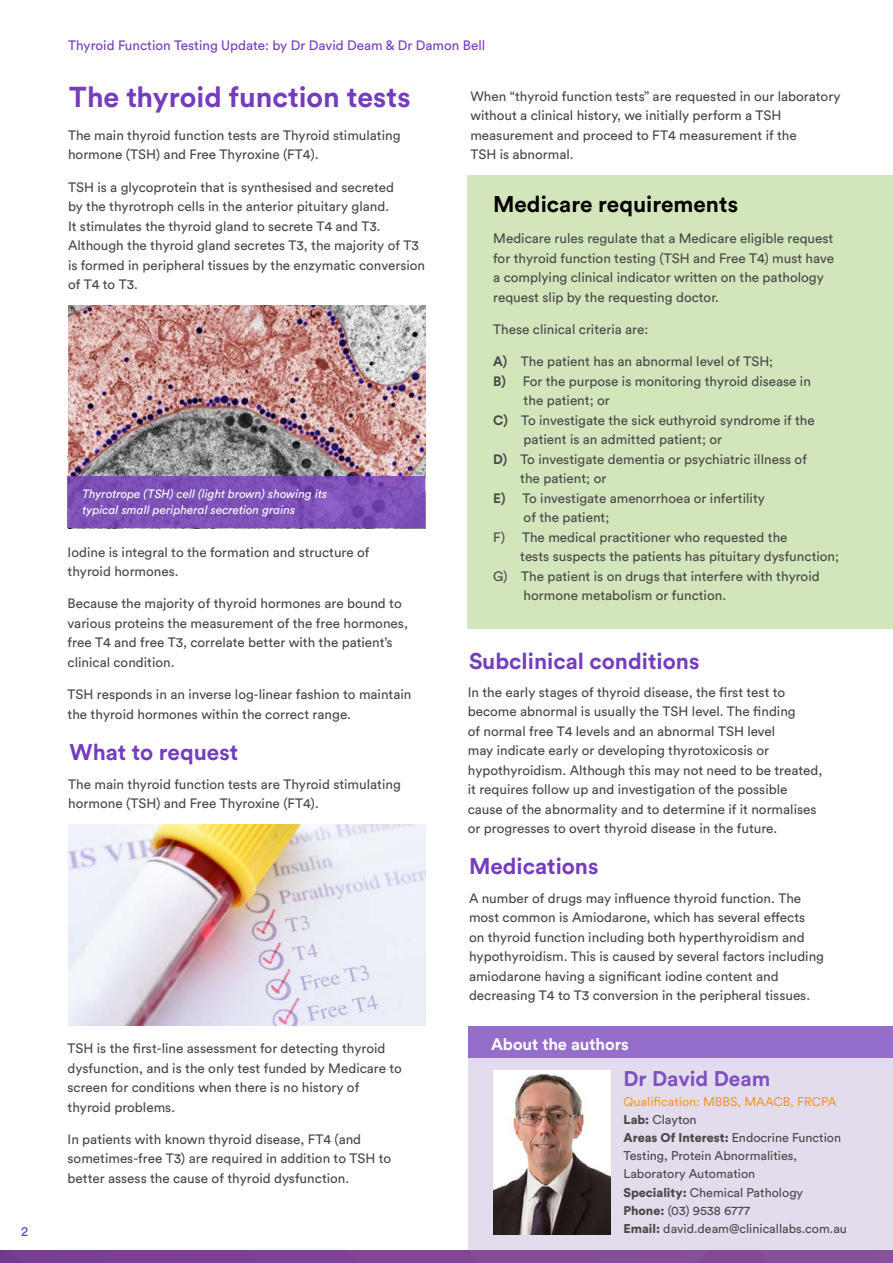
<style>
.page{position:relative;width:893px;height:1263px;background:#fff}
.page>*{position:absolute;margin:0;border:0;box-sizing:border-box;transform-origin:0 0}
.t1{font:700 28.5px "Circular Std";color:#753dbd}
.t2{font:700 22.5px "Circular Std";color:#753dbd}
.t3{font:700 22.5px "Circular Std";color:#000}
.t4{font:700 21px "Circular Std";color:#7d51c0}
.t5{font:700 16.5px "Circular Std";color:#fff}
.t6{font:13.5px/19.5px "Circular Std";color:#494848}
.t7{font:13.5px "Circular Std";color:#753dbd}
.t8{font:12.6px/18.1px "Circular Std";color:#494848}
.t9{font:italic 12px/16.5px "Circular Std";color:#fff}
.s1{font-weight:700}
.s2{color:#f59731}
.s3{font-weight:900}
</style>
<div class="page">
<div style="left:468px;top:1026px;width:425px;height:224px;background:#e2dcec"></div>
<div style="left:468px;top:175px;width:425px;height:454px;background:#d2e5bb"></div>
<img style="left:0;top:1250px;width:893px;height:13px">
<img style="left:68px;top:306px;width:357px;height:171px">
<img style="left:68px;top:825px;width:357px;height:200px">
<img style="left:493px;top:1070px;width:117px;height:165px">
<svg style="left:67px;top:477px;width:358px;height:51px;background:#7d50b6"></svg>
<div style="left:468px;top:1026px;width:425px;height:31px;background:#956dcb"></div>
<p class="t7" style="left:21px;top:1223px;width:9px">2</p>
<p class="t7" style="left:68px;top:37px;width:419px">Thyroid Function Testing Update: by Dr David Deam &amp; Dr Damon Bell</p>
<h1 class="t1" style="left:69px;top:79px;width:343px">The thyroid function tests</h1>
<p class="t6" style="left:68px;top:125px;width:334px">The main thyroid function tests are Thyroid stimulating hormone (TSH) and Free Thyroxine (FT4).</p>
<p class="t6" style="left:68px;top:177px;width:359px">TSH is a glycoprotein that is synthesised and secreted<br>by the thyrotroph cells in the anterior pituitary gland.<br>It stimulates the thyroid gland to secrete T4 and T3.<br>Although the thyroid gland secretes T3, the majority of T3 is formed in peripheral tissues by the enzymatic conversion of T4 to T3.</p>
<p class="t9" style="left:82px;top:485px;width:246px">Thyrotrope (TSH) cell (light brown) showing its typical small peripheral secretion grains</p>
<p class="t6" style="left:68px;top:542px;width:303px">Iodine is integral to the formation and structure of thyroid hormones.</p>
<p class="t6" style="left:68px;top:594px;width:342px">Because the majority of thyroid hormones are bound to various proteins the measurement of the free hormones, free T4 and free T3, correlate better with the patient’s clinical condition.</p>
<p class="t6" style="left:68px;top:684px;width:345px">TSH responds in an inverse log-linear fashion to maintain the thyroid hormones within the correct range.</p>
<h2 class="t2" style="left:70px;top:737px;width:170px">What to request</h2>
<p class="t6" style="left:68px;top:774px;width:334px">The main thyroid function tests are Thyroid stimulating hormone (TSH) and Free Thyroxine (FT4).</p>
<p class="t6" style="left:68px;top:1038px;width:336px">TSH is the first-line assessment for detecting thyroid dysfunction, and is the only test funded by Medicare to screen for conditions when there is no history of thyroid problems.</p>
<p class="t6" style="left:68px;top:1129px;width:325px">In patients with known thyroid disease, FT4 (and sometimes-free T3) are required in addition to TSH to better assess the cause of thyroid dysfunction.</p>
<p class="t6" style="left:470px;top:86px;width:372px">When “thyroid function tests” are requested in our laboratory without a clinical history, we initially perform a TSH measurement and proceed to FT4 measurement if the<br>TSH is abnormal.</p>
<h2 class="t3" style="left:493px;top:190px;width:247px">Medicare requirements</h2>
<p class="t6" style="left:493px;top:229px;width:342px">Medicare rules regulate that a Medicare eligible request for thyroid function testing (TSH and Free T4) must have a complying clinical indicator written on the pathology request slip by the requesting doctor.</p>
<p class="t6" style="left:493px;top:319px;width:157px">These clinical criteria are:</p>
<p class="t6" style="left:493px;top:352px;width:282px"><span class="s1">A)</span> The patient has an abnormal level of TSH;</p>
<p class="t6" style="left:493px;top:371px;width:319px"><span class="s1">B)</span> For the purpose is monitoring thyroid disease in</p>
<p class="t6" style="left:524px;top:391px;width:88px">the patient; or</p>
<p class="t6" style="left:493px;top:410px;width:323px"><span class="s1">C)</span> To investigate the sick euthyroid syndrome if the</p>
<p class="t6" style="left:524px;top:430px;width:200px">patient is an admitted patient; or</p>
<p class="t6" style="left:493px;top:449px;width:315px"><span class="s1">D)</span> To investigate dementia or psychiatric illness of</p>
<p class="t6" style="left:520px;top:469px;width:88px">the patient; or</p>
<p class="t6" style="left:493px;top:488px;width:273px"><span class="s1">E)</span> To investigate amenorrhoea or infertility</p>
<p class="t6" style="left:524px;top:508px;width:87px">of the patient;</p>
<p class="t6" style="left:493px;top:527px;width:296px">F) The medical practitioner who requested the</p>
<p class="t6" style="left:520px;top:547px;width:320px">tests suspects the patients has pituitary dysfunction;</p>
<p class="t6" style="left:493px;top:566px;width:328px">G) The patient is on drugs that interfere with thyroid</p>
<p class="t6" style="left:524px;top:586px;width:204px">hormone metabolism or function.</p>
<h2 class="t2" style="left:469px;top:646px;width:232px">Subclinical conditions</h2>
<p class="t6" style="left:468px;top:682px;width:356px">In the early stages of thyroid disease, the first test to become abnormal is usually the TSH level. The finding<br>of normal free T4 levels and an abnormal TSH level<br>may indicate early or developing thyrotoxicosis or hypothyroidism. Although this may not need to be treated, it requires follow up and investigation of the possible cause of the abnormality and to determine if it normalises or progresses to overt thyroid disease in the future.</p>
<h2 class="t2" style="left:469px;top:851px;width:131px">Medications</h2>
<p class="t6" style="left:469px;top:888px;width:357px">A number of drugs may influence thyroid function. The most common is Amiodarone, which has several effects<br>on thyroid function including both hyperthyroidism and hypothyroidism. This is caused by several factors including amiodarone having a significant iodine content and decreasing T4 to T3 conversion in the peripheral tissues.</p>
<p class="t5" style="left:491px;top:1033px;width:139px">About the authors</p>
<h3 class="t4" style="left:623px;top:1065px;width:149px">Dr David Deam</h3>
<p class="t8" style="left:623px;top:1092px;width:225px"><span class="s2">Qualification: MBBS, MAACB, FRCPA<br></span><span class="s3">Lab:</span> Clayton<br><span class="s3">Areas Of Interest:</span> Endocrine Function<br>Testing, Protein Abnormalities,<br>Laboratory Automation<br><span class="s3">Speciality:</span> Chemical Pathology<br><span class="s3">Phone:</span> (03) 9538 6777<br><span class="s3">Email:</span> david.deam@clinicallabs.com.au</p>
</div>
